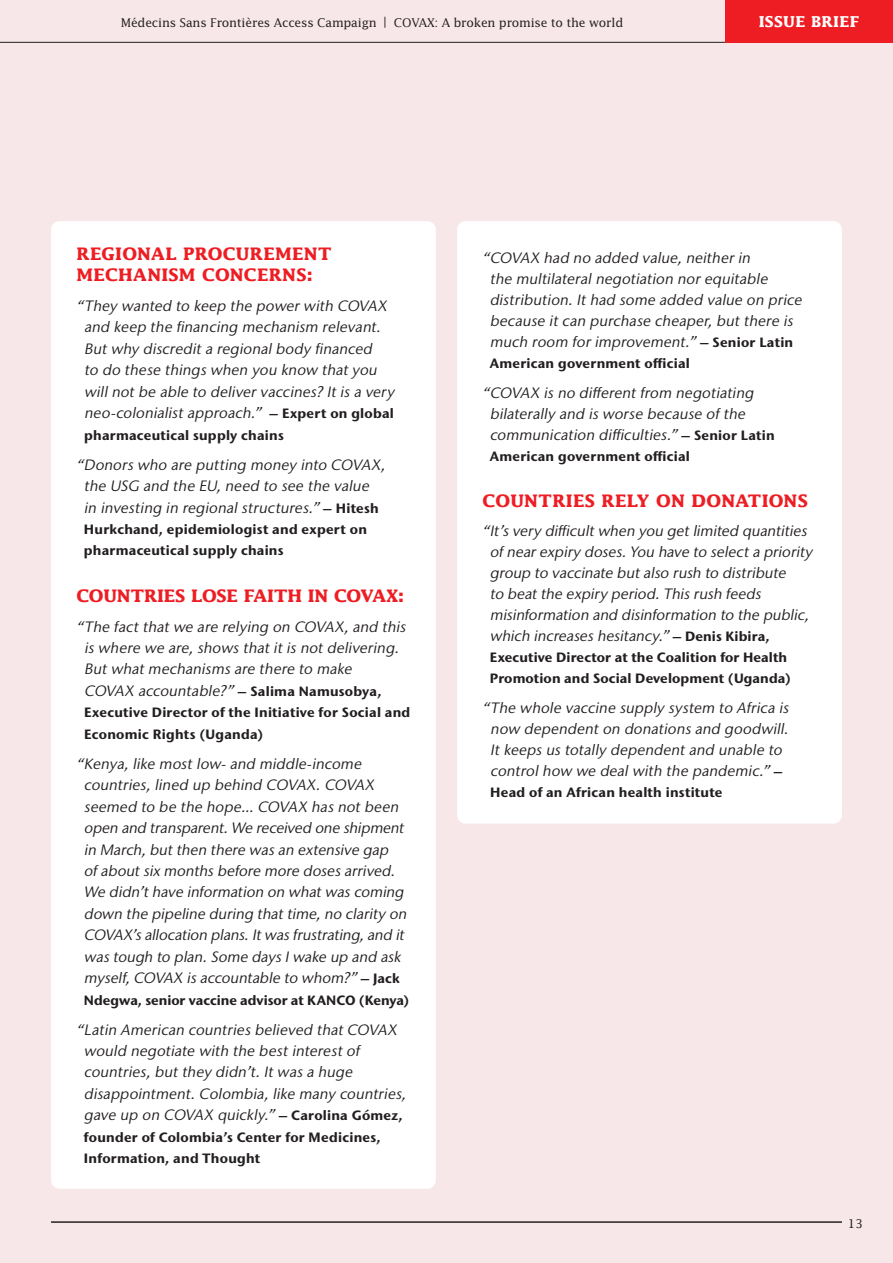
<style>
.page{position:relative;width:893px;height:1263px;background:#f8e7e8}
.page>*{position:absolute;margin:0;border:0;box-sizing:border-box;transform-origin:0 0}
.INTRO_Text{font:700 17.25px/20.7px "Lucida";letter-spacing:.01em;color:#ee1d23}
.INTRO_Text-2{font:700 17.25px "Lucida";letter-spacing:-.01em;color:#ee1d23}
.Body_Copy{font:italic 15px/21.5px "Stone Sans IIITC Std";color:#231f20}
.t1{font:700 15px "Lucida";letter-spacing:.02em;color:#fff}
.Body_Copy-2{font:700 13.5px/21.5px "Stone Sans IIITC Std";letter-spacing:.015em;color:#231f20}
.t2{font:12px "Lucida";letter-spacing:-.015em;color:#231f20}
.s1{font-weight:700;font-style:normal;font-size:13.5px}
</style>
<div class="page">
<div style="left:51px;top:221px;width:385px;height:968px;background:#fff;border-radius:9px"></div>
<div style="left:457px;top:221px;width:385px;height:603px;background:#fff;border-radius:9px"></div>
<hr style="left:0;top:42px;width:893px;height:1px;background:#231f20">
<div style="left:725px;top:0;width:168px;height:43px;background:#ee1d23"></div>
<hr style="left:51px;top:1222px;width:791px;height:1px;background:#231f20">
<p class="t2" style="left:121px;top:15px;width:504px">Médecins Sans Frontières Access Campaign | COVAX: A broken promise to the world</p>
<p class="t1" style="left:759px;top:13px;width:102px">ISSUE BRIEF</p>
<p class="INTRO_Text" style="left:77px;top:243px;width:257px">REGIONAL PROCUREMENT<br>MECHANISM CONCERNS:</p>
<p class="Body_Copy" style="left:84px;top:295px;width:311px;text-indent:-8px">“They wanted to keep the power with COVAX and keep the financing mechanism relevant.<br>But why discredit a regional body financed to do these things when you know that you will not be able to deliver vaccines? It is a very neo-colonialist approach.” <span class="s1">– Ex p e rt o n g l o ba l</span></p>
<p class="Body_Copy-2" style="left:84px;top:424px;width:201px">pharmaceutical supply chains</p>
<p class="Body_Copy" style="left:77px;top:454px;width:313px;text-align:center">“Donors who are putting money into COVAX, the USG and the EU, need to see the value<br>in investing in regional structures.” <span class="s1">– H i te s h</span></p>
<p class="Body_Copy-2" style="left:84px;top:518px;width:285px">Hurkchand, epidemiologist and expert on pharmaceutical supply chains</p>
<p class="INTRO_Text-2" style="left:77px;top:585px;width:329px">COUNTRIES LOSE FAITH IN COVAX:</p>
<p class="Body_Copy" style="left:84px;top:615px;width:326px;text-indent:-8px">“The fact that we are relying on COVAX, and this is where we are, shows that it is not delivering.<br>But what mechanisms are there to make COVAX accountable?” <span class="s1">– S a l i m a N a m u s o bya,</span></p>
<p class="Body_Copy-2" style="left:84px;top:702px;width:328px">Executive Director of the Initiative for Social and<br>Economic Rights (Uganda)</p>
<p class="Body_Copy" style="left:84px;top:753px;width:327px;text-indent:-7px">“Kenya, like most low- and middle-income countries, lined up behind COVAX. COVAX seemed to be the hope... COVAX has not been open and transparent.We received one shipment in March,butthen there was an extensive gap ofaboutsix months before more doses arrived.<br>We didn’thave information on whatwas coming down the pipeline during thattime,no clarity on COVAX’sallocation plans.Itwasfrustrating,and it was tough to plan.Some days Iwake up and ask myself,COVAX is accountable to whom?” <span class="s1">– J a c k</span></p>
<p class="Body_Copy-2" style="left:84px;top:989px;width:327px">Ndegwa, senior vaccine advisor at KANCO (Kenya)</p>
<p class="Body_Copy" style="left:84px;top:1018px;width:327px;text-indent:-7px">“Latin American countries believed that COVAX would negotiate with the best interest of countries, but they didn’t. It was a huge disappointment. Colombia, like many countries, gave up on COVAX quickly.” <span class="s1">– Ca ro l i n a G ó m e z,</span></p>
<p class="Body_Copy-2" style="left:84px;top:1126px;width:298px">founder of Colombia’s Center for Medicines,<br>Information, and Thought</p>
<p class="Body_Copy" style="left:490px;top:248px;width:317px;line-height:21px;text-indent:-7px">“COVAX had no added value, neither in<br>the multilateral negotiation nor equitable distribution. It had some added value on price because it can purchase cheaper, but there is much room for improvement.” <span class="s1">– S e n i o r Lat i n</span></p>
<p class="Body_Copy-2" style="left:490px;top:353px;width:202px">American government official</p>
<p class="Body_Copy" style="left:490px;top:382px;width:287px;line-height:21px;text-indent:-7px">“COVAX is no different from negotiating bilaterally and is worse because of the communication difficulties.” <span class="s1">– S e n i o r Lat i n</span></p>
<p class="Body_Copy-2" style="left:490px;top:445px;width:202px">American government official</p>
<p class="INTRO_Text" style="left:483px;top:490px;width:327px">COUNTRIES RELY ON DONATIONS</p>
<p class="Body_Copy" style="left:490px;top:520px;width:324px;line-height:21px;text-indent:-7px">“It’s very difficultwhen you getlimited quantities ofnearexpiry doses.You have to selecta priority group to vaccinate butalso rush to distribute<br>to beatthe expiry period.This rush feeds misinformation and disinformation to the public, which increases hesitancy.” <span class="s1">– D e n i s K i b i ra ,</span></p>
<p class="Body_Copy-2" style="left:490px;top:647px;width:303px;line-height:21px">Executive Director at the Coalition for Health<br>Promotion and Social Development (Uganda)</p>
<p class="Body_Copy" style="left:483px;top:697px;width:310px;line-height:21px;text-align:center">“The whole vaccine supply system to Africa is now dependent on donations and goodwill.<br>It keeps us totally dependent and unable to control how we deal with the pandemic.” <span class="s1">–</span></p>
<p class="Body_Copy-2" style="left:490px;top:781px;width:234px">Head of an African health institute</p>
<p class="t2" style="left:848px;top:1216px;width:17px">13</p>
</div>
